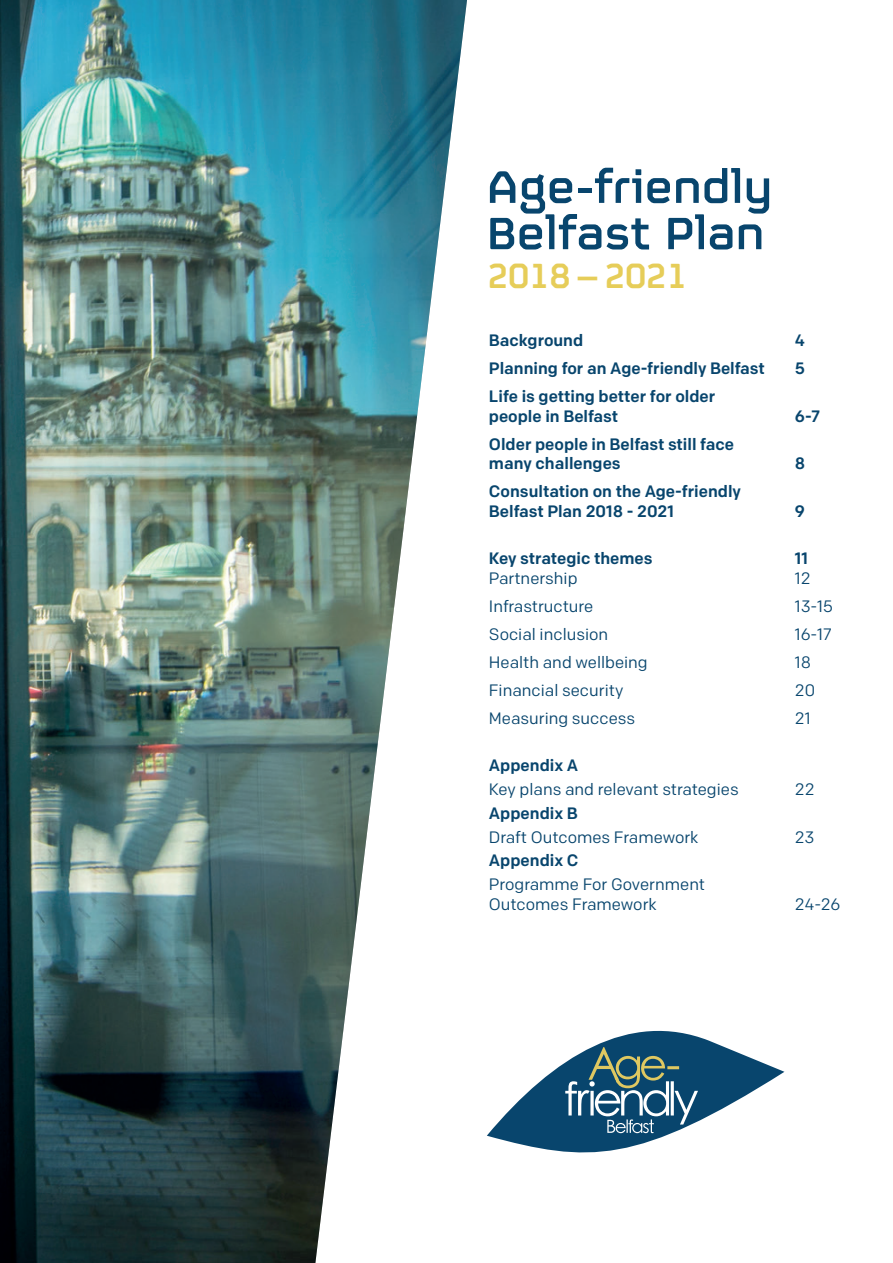
<style>
.page{position:relative;width:893px;height:1263px;background:#fff}
.page>*{position:absolute;margin:0;border:0;box-sizing:border-box;transform-origin:0 0}
.t1{font:500 50.4px "FS Sinclair";color:#08456d}
.t2{font:500 39px "FS Sinclair";letter-spacing:-.05em;color:#e6cd59}
.t3{font:500 16.5px/19.5px "Colfax";color:#08456d}
.t4{font:16.5px/19.5px "Colfax";color:#08456d}
</style>
<div class="page">
<img style="left:0;top:0;width:467px;height:1263px">
<svg style="left:487px;top:1030px;width:297px;height:123px"></svg>
<svg style="left:565px;top:1047px;width:133px;height:86px;background:#416e84"></svg>
<p class="t1" style="left:487px;top:147px;width:287px">Age-friendly</p>
<p class="t1" style="left:487px;top:193px;width:279px">Belfast Plan</p>
<p class="t2" style="left:487px;top:245px;width:203px">2018 – 2021</p>
<p class="t3" style="left:489px;top:331px;width:96px">Background</p>
<p class="t3" style="left:795px;top:331px;width:12px">4</p>
<p class="t3" style="left:489px;top:359px;width:277px">Planning for an Age-friendly Belfast</p>
<p class="t3" style="left:795px;top:359px;width:12px">5</p>
<p class="t3" style="left:489px;top:387px;width:228px">Life is getting better for older people in Belfast</p>
<p class="t3" style="left:795px;top:406px;width:27px">6-7</p>
<p class="t3" style="left:489px;top:434px;width:247px">Older people in Belfast still face many challenges</p>
<p class="t3" style="left:489px;top:482px;width:254px">Consultation on the Age-friendly<br>Belfast Plan 2018 - 2021</p>
<p class="t3" style="left:795px;top:454px;width:12px">8</p>
<p class="t3" style="left:795px;top:501px;width:12px">9</p>
<p class="t3" style="left:489px;top:549px;width:165px">Key strategic themes</p>
<p class="t3" style="left:795px;top:549px;width:15px">11</p>
<p class="t4" style="left:489px;top:568px;width:90px">Partnership</p>
<p class="t4" style="left:795px;top:568px;width:17px">12</p>
<p class="t4" style="left:489px;top:596px;width:106px">Infrastructure</p>
<p class="t4" style="left:795px;top:596px;width:40px">13-15</p>
<p class="t4" style="left:489px;top:624px;width:121px">Social inclusion</p>
<p class="t4" style="left:795px;top:624px;width:39px">16-17</p>
<p class="t4" style="left:489px;top:652px;width:160px">Health and wellbeing</p>
<p class="t4" style="left:795px;top:652px;width:18px">18</p>
<p class="t4" style="left:489px;top:680px;width:136px">Financial security</p>
<p class="t4" style="left:795px;top:680px;width:22px">20</p>
<p class="t4" style="left:489px;top:708px;width:148px">Measuring success</p>
<p class="t4" style="left:795px;top:708px;width:17px">21</p>
<p class="t3" style="left:489px;top:756px;width:91px">Appendix A</p>
<p class="t4" style="left:489px;top:779px;width:251px">Key plans and relevant strategies</p>
<p class="t4" style="left:795px;top:779px;width:21px">22</p>
<p class="t3" style="left:489px;top:803px;width:90px">Appendix B</p>
<p class="t4" style="left:489px;top:827px;width:211px">Draft Outcomes Framework</p>
<p class="t4" style="left:795px;top:827px;width:21px">23</p>
<p class="t3" style="left:489px;top:851px;width:91px">Appendix C</p>
<p class="t4" style="left:489px;top:874px;width:218px">Programme For Government<br>Outcomes Framework</p>
<p class="t4" style="left:795px;top:894px;width:47px">24-26</p>
</div>
